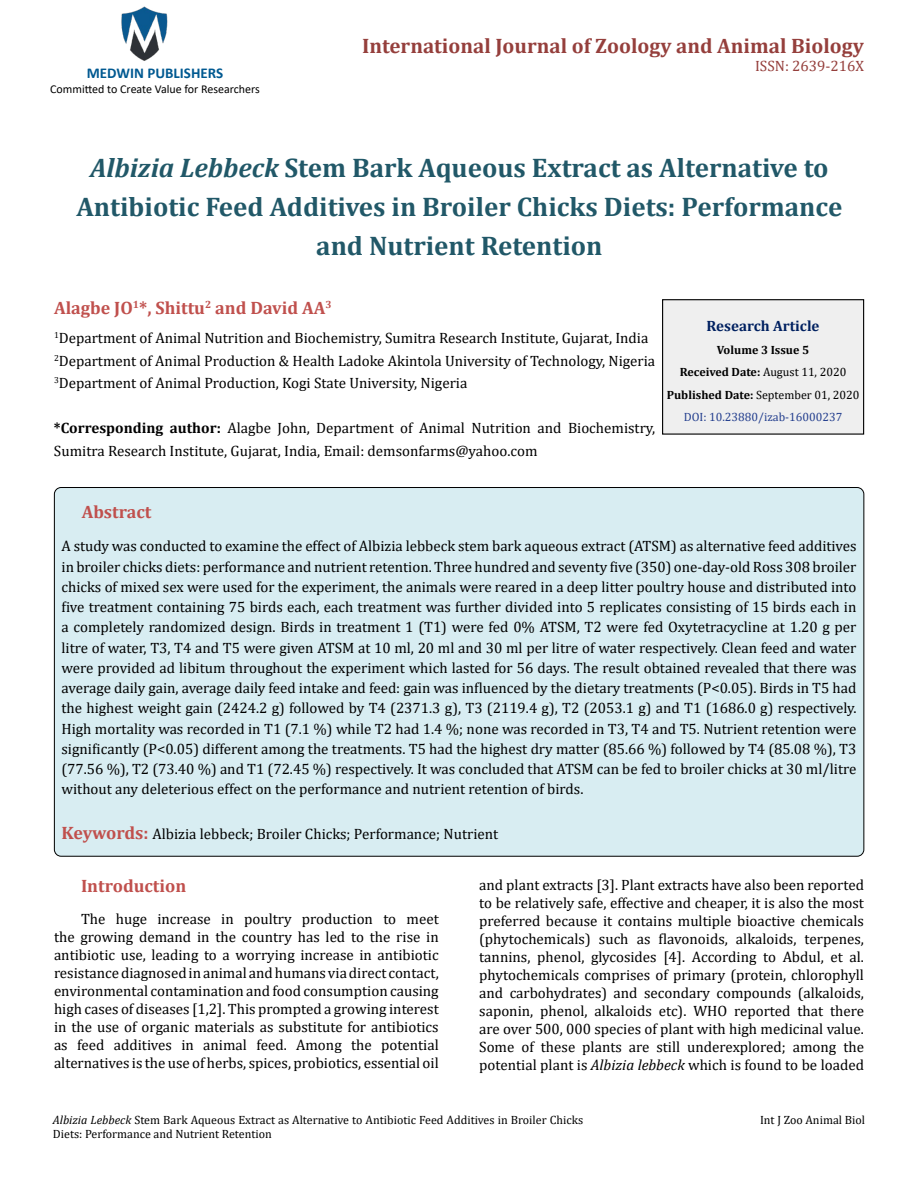
<style>
.page{position:relative;width:918px;height:1188px;background:#fff}
.page>*{position:absolute;margin:0;border:0;box-sizing:border-box;transform-origin:0 0}
.t1{font:700 27px/39px "Cambria";color:#215868;text-align:center}
.t2{font:700 21px "Cambria";color:#953f3c}
.t3{font:700 18px "Cambria";color:#c0504d}
.t4{font:15px/18px "Cambria";color:#000;text-align:justify}
.t5{font:700 15px "Calibri";color:#005991}
.t6{font:700 15px "Cambria";color:#002060}
.t7{font:15px "Cambria";color:#953f3c}
.t8{font:12px/14.4px "Cambria";color:#000}
.t9{font:700 12px/22.5px "Cambria";color:#000;text-align:center}
.t10{font:12px "Calibri";color:#000}
.s1{font-style:italic}
.s2{font-weight:700}
.s3{font-weight:400}
.s4{font-weight:400;color:#25408f}
.s5{font-weight:700;font-size:18px;color:#c0504d}
</style>
<div class="page">
<img style="left:121px;top:6px;width:47px;height:55px">
<div style="left:663px;top:300px;width:201px;height:134px;background:#efefef"></div>
<div style="left:662px;top:299px;width:202px;height:136px;border:1px solid #000"></div>
<div style="left:54px;top:488px;width:810px;height:368px;background:#d8edf2;border-radius:7px"></div>
<p class="t5" style="left:87px;top:63px;width:138px">MEDWIN PUBLISHERS</p>
<p class="t10" style="left:50px;top:80px;width:211px">Committed to Create Value for Researchers</p>
<h2 class="t2" style="left:362px;top:31px;width:503px">International Journal of Zoology and Animal Biology</h2>
<p class="t7" style="left:755px;top:57px;width:110px">ISSN: 2639-216X</p>
<h1 class="t1" style="left:76px;top:148px;width:768px"><span class="s1">Albizia Lebbeck</span> Stem Bark Aqueous Extract as Alternative to<br>Antibiotic Feed Additives in Broiler Chicks Diets: Performance and Nutrient Retention</h1>
<p class="t3" style="left:54px;top:295px;width:279px">Alagbe JO<sup>1</sup>*, Shittu<sup>2</sup> and David AA<sup>3</sup></p>
<p class="t4" style="left:54px;top:327px;width:603px;line-height:22.5px;text-align:left"><sup>1</sup>Department of Animal Nutrition and Biochemistry, Sumitra Research Institute, Gujarat, India<br><sup>2</sup>Department of Animal Production &amp; Health Ladoke Akintola University of Technology, Nigeria<br><sup>3</sup>Department of Animal Production, Kogi State University, Nigeria</p>
<p class="t4" style="left:54px;top:417px;width:603px;line-height:22.5px"><span class="s2">*Corresponding author:</span> Alagbe John, Department of Animal Nutrition and Biochemistry,<br>Sumitra Research Institute, Gujarat, India, Email: demsonfarms@yahoo.com</p>
<p class="t6" style="left:707px;top:316px;width:114px">Research Article</p>
<p class="t9" style="left:667px;top:338px;width:194px">Volume 3 Issue 5<br>Received Date: <span class="s3">August 11, 2020<br></span>Published Date: <span class="s3">September 01, 2020<br></span><span class="s4">DOI: 10.23880/izab-16000237</span></p>
<p class="t3" style="left:82px;top:499px;width:71px">Abstract</p>
<p class="t4" style="left:62px;top:536px;width:797px;line-height:20.2px">A study was conducted to examine the effect of Albizia lebbeck stem bark aqueous extract (ATSM) as alternative feed additives in broiler chicks diets: performance and nutrient retention. Three hundred and seventy five (350) one-day-old Ross 308 broiler chicks of mixed sex were used for the experiment, the animals were reared in a deep litter poultry house and distributed into five treatment containing 75 birds each, each treatment was further divided into 5 replicates consisting of 15 birds each in a completely randomized design. Birds in treatment 1 (T1) were fed 0% ATSM, T2 were fed Oxytetracycline at 1.20 g per litre of water, T3, T4 and T5 were given ATSM at 10 ml, 20 ml and 30 ml per litre of water respectively. Clean feed and water were provided ad libitum throughout the experiment which lasted for 56 days. The result obtained revealed that there was average daily gain, average daily feed intake and feed: gain was influenced by the dietary treatments (P&lt;0.05). Birds in T5 had the highest weight gain (2424.2 g) followed by T4 (2371.3 g), T3 (2119.4 g), T2 (2053.1 g) and T1 (1686.0 g) respectively.<br>High mortality was recorded in T1 (7.1 %) while T2 had 1.4 %; none was recorded in T3, T4 and T5. Nutrient retention were significantly (P&lt;0.05) different among the treatments. T5 had the highest dry matter (85.66 %) followed by T4 (85.08 %), T3 (77.56 %), T2 (73.40 %) and T1 (72.45 %) respectively. It was concluded that ATSM can be fed to broiler chicks at 30 ml/litre without any deleterious effect on the performance and nutrient retention of birds.</p>
<p class="t4" style="left:62px;top:825px;width:438px"><span class="s5">Keywords:</span> Albizia lebbeck; Broiler Chicks; Performance; Nutrient</p>
<p class="t3" style="left:81px;top:873px;width:107px">Introduction</p>
<p class="t4" style="left:54px;top:909px;width:386px;text-indent:27px">The huge increase in poultry production to meet the growing demand in the country has led to the rise in antibiotic use, leading to a worrying increase in antibiotic resistance diagnosed in animal and humans via direct contact, environmental contamination and food consumption causing high cases of diseases [1,2]. This prompted a growing interest in the use of organic materials as substitute for antibiotics as feed additives in animal feed. Among the potential alternatives is the use of herbs, spices, probiotics, essential oil</p>
<p class="t4" style="left:479px;top:876px;width:386px">and plant extracts [3]. Plant extracts have also been reported to be relatively safe, effective and cheaper, it is also the most preferred because it contains multiple bioactive chemicals (phytochemicals) such as flavonoids, alkaloids, terpenes, tannins, phenol, glycosides [4]. According to Abdul, et al. phytochemicals comprises of primary (protein, chlorophyll and carbohydrates) and secondary compounds (alkaloids, saponin, phenol, alkaloids etc). WHO reported that there are over 500, 000 species of plant with high medicinal value.<br>Some of these plants are still underexplored; among the potential plant is <span class="s1">Albizia lebbeck</span> which is found to be loaded</p>
<p class="t8" style="left:53px;top:1113px;width:532px"><span class="s1">Albizia Lebbeck</span> Stem Bark Aqueous Extract as Alternative to Antibiotic Feed Additives in Broiler Chicks<br>Diets: Performance and Nutrient Retention</p>
<p class="t8" style="left:760px;top:1113px;width:106px">Int J Zoo Animal Biol</p>
</div>
